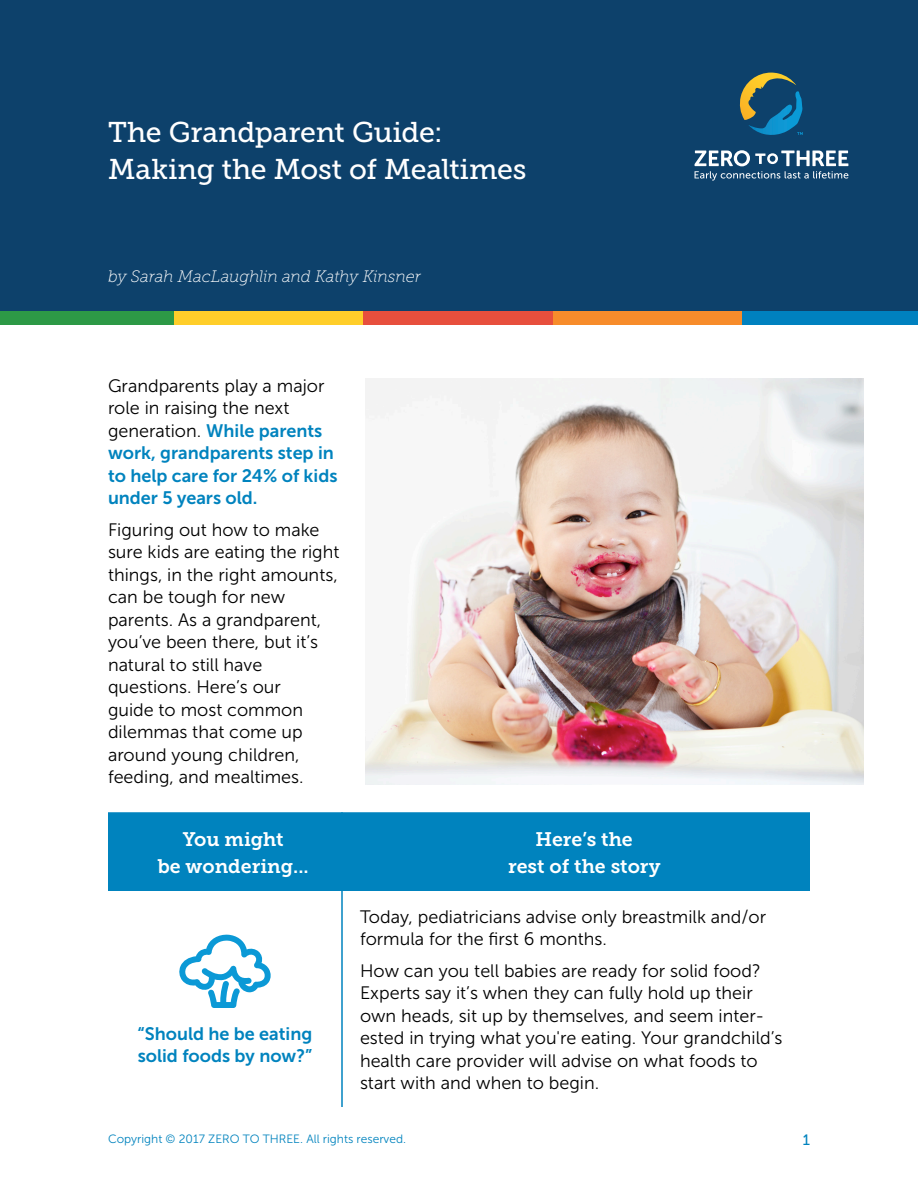
<style>
.page{position:relative;width:918px;height:1188px;background:#fff}
.page>*{position:absolute;margin:0;border:0;box-sizing:border-box;transform-origin:0 0}
.t1{font:28.5px "Museo Slab 500";letter-spacing:-.005em;color:#fff}
.t2{font:19.5px/27px "Museo Slab 700";color:#fff;text-align:center}
.Body_copy{font:18px/22.5px "Museo Sans 300";color:#000}
.Body_copy-2{font:18px/22.5px "Museo Sans 700";color:#0083be}
.t3{font:italic 16.5px "Museo Slab 100";letter-spacing:-.01em;color:#fff}
.t4{font:15px "Museo Slab 500";color:#0083be}
.t5{font:12px "Museo Sans 300";color:#0083be}
.s1{font-family:"Museo Sans 300";color:#000}
</style>
<div class="page">
<div style="left:553px;top:296px;width:190px;height:30px;background:#f78c2b"></div>
<div style="left:173px;top:296px;width:190px;height:30px;background:#ffce2a"></div>
<div style="left:743px;top:296px;width:175px;height:30px;background:#0081bf"></div>
<div style="left:363px;top:296px;width:190px;height:30px;background:#e74f3d"></div>
<div style="left:0;top:296px;width:174px;height:30px;background:#2d9946"></div>
<div style="left:0;top:0;width:918px;height:310px;background:#0d416b"></div>
<svg style="left:695px;top:150px;width:153px;height:31px"></svg>
<svg style="left:739px;top:72px;width:64px;height:63px"></svg>
<div style="left:108px;top:812px;width:702px;height:79px;background:#0083be"></div>
<hr style="left:341px;top:812px;width:2px;height:79px;background:#0083be">
<hr style="left:341px;top:891px;width:2px;height:216px;background:#0083be">
<svg style="left:179px;top:934px;width:92px;height:74px"></svg>
<img style="left:365px;top:378px;width:499px;height:407px">
<p class="t1" style="left:108px;top:116px;width:336px">The Grandparent Guide:</p>
<p class="t1" style="left:108px;top:154px;width:420px">Making the Most of Mealtimes</p>
<p class="t3" style="left:108px;top:268px;width:314px">by Sarah MacLaughlin and Kathy Kinsner</p>
<p class="Body_copy-2" style="left:108px;top:374px;width:231px"><span class="s1">Grandparents play a major role in raising the next generation.</span> While parents work, grandparents step in to help care for 24% of kids under 5 years old.</p>
<p class="Body_copy" style="left:108px;top:518px;width:233px">Figuring out how to make sure kids are eating the right things, in the right amounts, can be tough for new parents. As a grandparent, you’ve been there, but it’s natural to still have questions. Here’s our<br>guide to most common dilemmas that come up around young children, feeding, and mealtimes.</p>
<h2 class="t2" style="left:158px;top:826px;width:153px">You might<br>be wondering...</h2>
<h2 class="t2" style="left:508px;top:826px;width:154px">Here’s the<br>rest of the story</h2>
<p class="Body_copy-2" style="left:138px;top:1022px;width:176px">“Should he be eating solid foods by now?”</p>
<p class="Body_copy" style="left:360px;top:905px;width:408px">Today, pediatricians advise only breastmilk and/or formula for the first 6 months.</p>
<p class="Body_copy" style="left:360px;top:959px;width:424px">How can you tell babies are ready for solid food?<br>Experts say it’s when they can fully hold up their own heads, sit up by themselves, and seem inter&shy;ested in trying what you're eating. Your grandchild’s health care provider will advise on what foods to start with and when to begin.</p>
<p class="t5" style="left:108px;top:1132px;width:300px">Copyright © 2017 ZERO TO THREE. All rights reserved.</p>
<p class="t4" style="left:803px;top:1132px;width:9px">1</p>
</div>
